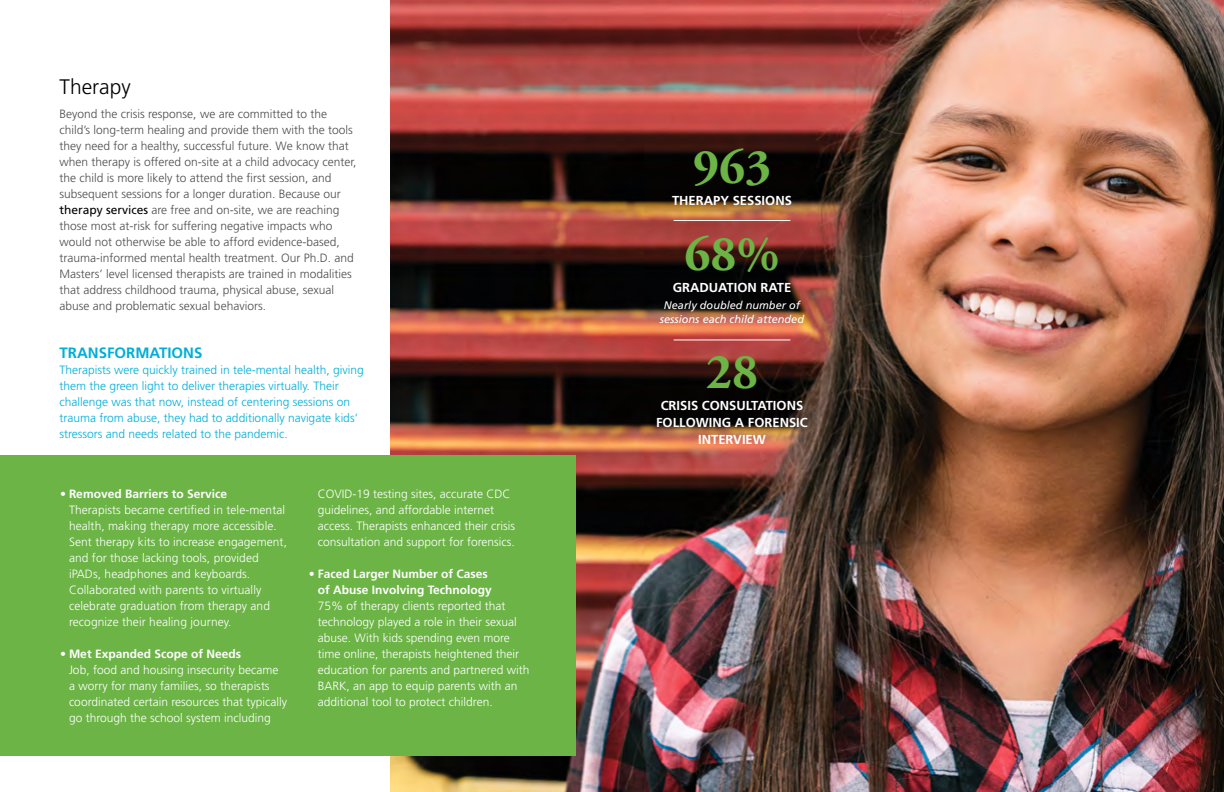
<style>
.page{position:relative;width:1224px;height:792px;background:#fff}
.page>*{position:absolute;margin:0;border:0;box-sizing:border-box;transform-origin:0 0}
.t1{font:700 50px "Adobe Garamond Pro";color:#6cb445}
.t2{font:300 21px "Frutiger";color:#000}
.t3{font:700 15px "Frutiger";color:#00aeda}
.t4{font:700 13px/17px "Frutiger";color:#fff;text-align:center}
.t5{font:300 12px/16px "Frutiger";color:#fff}
.t6{font:300 12px/16px "Frutiger";color:#4d4d4f}
.t7{font:300 12px/16px "Frutiger";color:#00aeda}
.t8{font:700 12px/16px "Frutiger";color:#fff}
.t9{font:italic 11px/14px "Frutiger";color:#fff;text-align:center}
.s1{font-weight:400;color:#000}
</style>
<div class="page">
<img style="left:390px;top:0;width:834px;height:792px">
<div style="left:0;top:455px;width:576px;height:301px;background:#6cb445"></div>
<hr style="left:674px;top:220px;width:116px;height:1px;background:#fff">
<hr style="left:674px;top:339px;width:116px;height:1px;background:#fff">
<h2 class="t2" style="left:60px;top:75px;width:73px">Therapy</h2>
<p class="t6" style="left:60px;top:106px;width:299px">Beyond the crisis response, we are committed to the child’s long-term healing and provide them with the tools they need for a healthy, successful future. We know that when therapy is offered on-site at a child advocacy center, the child is more likely to attend the first session, and subsequent sessions for a longer duration. Because our <span class="s1">therapy services</span> are free and on-site, we are reaching those most at-risk for suffering negative impacts who would not otherwise be able to afford evidence-based, trauma-informed mental health treatment. Our Ph.D. and Masters’ level licensed therapists are trained in modalities that address childhood trauma, physical abuse, sexual abuse and problematic sexual behaviors.</p>
<p class="t3" style="left:60px;top:344px;width:144px">TRANSFORMATIONS</p>
<p class="t7" style="left:60px;top:362px;width:306px">Therapists were quickly trained in tele-mental health, giving them the green light to deliver therapies virtually. Their challenge was that now, instead of centering sessions on trauma from abuse, they had to additionally navigate kids’ stressors and needs related to the pandemic.</p>
<p class="t8" style="left:60px;top:486px;width:169px">• Removed Barriers to Service</p>
<p class="t5" style="left:69px;top:502px;width:220px">Therapists became certified in tele-mental health, making therapy more accessible.<br>Sent therapy kits to increase engagement, and for those lacking tools, provided iPADs, headphones and keyboards.<br>Collaborated with parents to virtually celebrate graduation from therapy and recognize their healing journey.</p>
<p class="t8" style="left:60px;top:646px;width:183px">• Met Expanded Scope of Needs</p>
<p class="t5" style="left:69px;top:662px;width:220px">Job, food and housing insecurity became a worry for many families, so therapists coordinated certain resources that typically go through the school system including</p>
<p class="t5" style="left:318px;top:486px;width:199px">COVID-19 testing sites, accurate CDC guidelines, and affordable internet access. Therapists enhanced their crisis consultation and support for forensics.</p>
<p class="t8" style="left:318px;top:566px;width:176px;text-indent:-9px">• Faced Larger Number of Cases of Abuse Involving Technology</p>
<p class="t5" style="left:318px;top:598px;width:213px">75% of therapy clients reported that technology played a role in their sexual abuse. With kids spending even more time online, therapists heightened their education for parents and partnered with BARK, an app to equip parents with an additional tool to protect children.</p>
<h1 class="t1" style="left:693px;top:138px;width:79px">963</h1>
<p class="t4" style="left:672px;top:192px;width:121px">THERAPY SESSIONS</p>
<h1 class="t1" style="left:684px;top:225px;width:97px">68%</h1>
<p class="t4" style="left:673px;top:279px;width:120px">GRADUATION RATE</p>
<p class="t9" style="left:660px;top:298px;width:146px">Nearly doubled number of sessions each child attended</p>
<h1 class="t1" style="left:706px;top:343px;width:53px">28</h1>
<p class="t4" style="left:656px;top:397px;width:153px">CRISIS CONSULTATIONS<br>FOLLOWING A FORENSIC<br>INTERVIEW</p>
</div>
